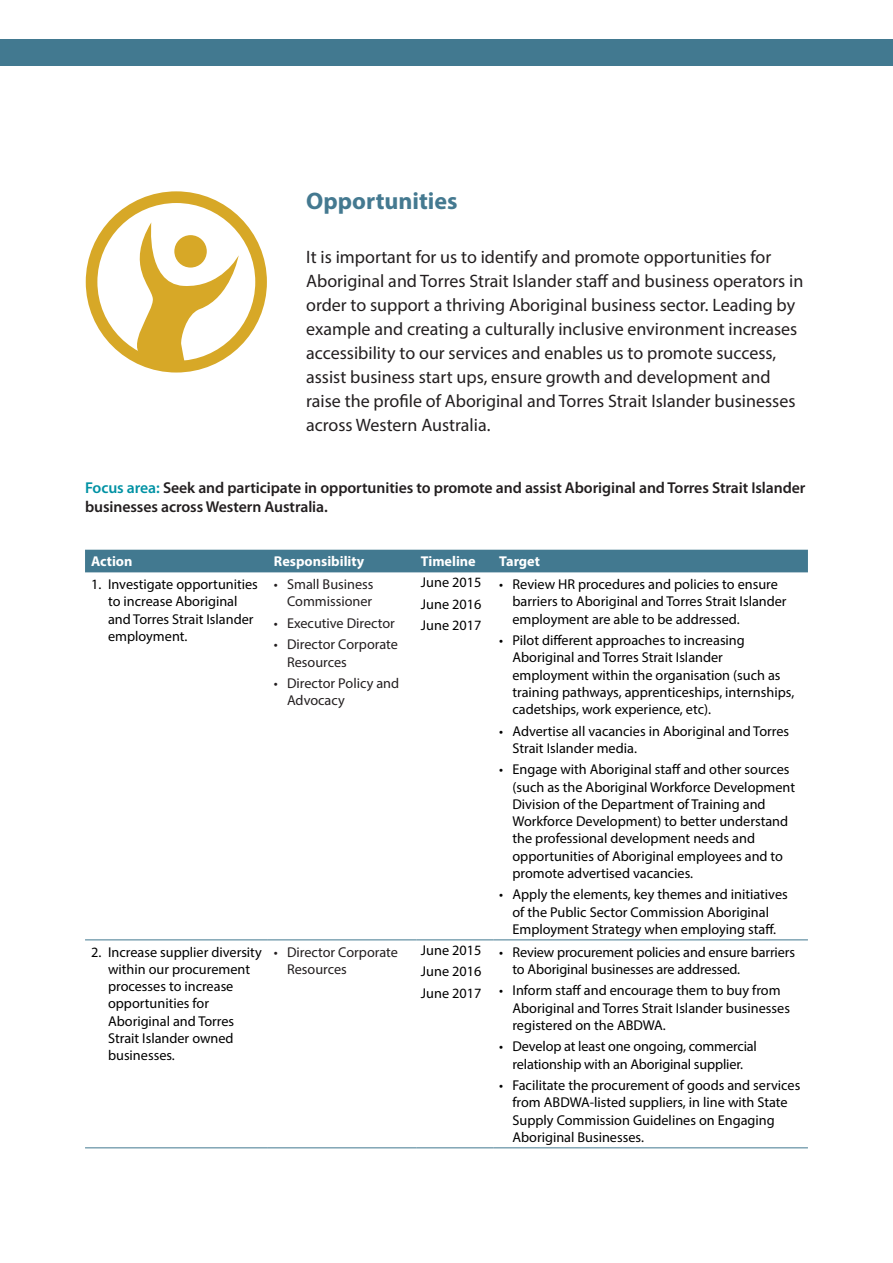
<style>
.page{position:relative;width:893px;height:1263px;background:#fff}
.page>*{position:absolute;margin:0;border:0;box-sizing:border-box;transform-origin:0 0}
.t1{font:700 24px "Myriad Pro";color:#447990}
.t2{font:18px/24px "Myriad Pro";color:#231f20}
.t3{font:600 15.75px/18.8px "Myriad Pro";letter-spacing:-.005em;color:#231f20}
.t4{font:14.25px/17.2px "Myriad Pro";color:#000}
.t5{font:14.25px/17.2px "Myriad Pro";color:#231f20}
.t6{font:700 14.25px "Myriad Pro";color:#fff}
.s1{color:#0092a4}
</style>
<div class="page">
<div style="left:0;top:40px;width:893px;height:26px;background:#427990"></div>
<div style="left:85px;top:550px;width:723px;height:22px;background:#427990"></div>
<hr style="left:85px;top:939px;width:183px;height:1px;background:#427990">
<hr style="left:268px;top:939px;width:149px;height:1px;background:#427990">
<hr style="left:417px;top:939px;width:76px;height:1px;background:#427990">
<hr style="left:493px;top:939px;width:315px;height:1px;background:#427990">
<hr style="left:85px;top:1147px;width:183px;height:1px;background:#427990">
<hr style="left:268px;top:1147px;width:149px;height:1px;background:#427990">
<hr style="left:417px;top:1147px;width:76px;height:1px;background:#427990">
<hr style="left:493px;top:1147px;width:315px;height:1px;background:#427990">
<div style="left:86px;top:191px;width:181px;height:181px;border:12px solid #d7a827;border-radius:50%"></div>
<svg style="left:124px;top:222px;width:115px;height:142px"></svg>
<p class="t1" style="left:306px;top:186px;width:153px">Opportunities</p>
<p class="t2" style="left:306px;top:245px;width:499px">It is important for us to identify and promote opportunities for Aboriginal and Torres Strait Islander staff and business operators in order to support a thriving Aboriginal business sector. Leading by example and creating a culturally inclusive environment increases accessibility to our services and enables us to promote success, assist business start ups, ensure growth and development and raise the profile of Aboriginal and Torres Strait Islander businesses across Western Australia.</p>
<p class="t3" style="left:85px;top:479px;width:722px"><span class="s1">Focus area:</span> Seek and participate in opportunities to promote and assist Aboriginal and Torres Strait Islander businesses across Western Australia.</p>
<p class="t6" style="left:91px;top:552px;width:43px">Action</p>
<p class="t6" style="left:274px;top:552px;width:92px">Responsibility</p>
<p class="t6" style="left:421px;top:552px;width:56px">Timeline</p>
<p class="t6" style="left:499px;top:552px;width:42px">Target</p>
<p class="t4" style="left:108px;top:575px;width:151px;text-indent:-17px">1. Investigate opportunities to increase Aboriginal and Torres Strait Islander employment.</p>
<p class="t5" style="left:274px;top:575px;width:101px;text-align:right">• Small Business<br>Commissioner</p>
<p class="t4" style="left:421px;top:574px;width:62px">June 2015</p>
<p class="t4" style="left:421px;top:595px;width:62px">June 2016</p>
<p class="t4" style="left:421px;top:617px;width:62px">June 2017</p>
<p class="t4" style="left:512px;top:575px;width:276px;text-indent:-13px">• Review HR procedures and policies to ensure barriers to Aboriginal and Torres Strait Islander employment are able to be addressed.</p>
<p class="t4" style="left:512px;top:631px;width:283px;text-indent:-13px">• Pilot different approaches to increasing Aboriginal and Torres Strait Islander employment within the organisation (such as training pathways, apprenticeships, internships, cadetships, work experience, etc).</p>
<p class="t4" style="left:512px;top:722px;width:278px;text-indent:-13px">• Advertise all vacancies in Aboriginal and Torres<br>Strait Islander media.</p>
<p class="t4" style="left:512px;top:761px;width:284px;text-indent:-13px">• Engage with Aboriginal staff and other sources (such as the Aboriginal Workforce Development Division of the Department of Training and Workforce Development) to better understand the professional development needs and opportunities of Aboriginal employees and to promote advertised vacancies.</p>
<p class="t4" style="left:499px;top:886px;width:290px;text-align:center">• Apply the elements, key themes and initiatives of the Public Sector Commission Aboriginal<br>Employment Strategy when employing staff.</p>
<p class="t5" style="left:274px;top:614px;width:123px">• Executive Director</p>
<p class="t5" style="left:287px;top:636px;width:112px;text-indent:-13px">• Director Corporate<br>Resources</p>
<p class="t5" style="left:287px;top:674px;width:114px;text-indent:-13px">• Director Policy and<br>Advocacy</p>
<p class="t4" style="left:108px;top:943px;width:155px;text-indent:-17px">2. Increase supplier diversity within our procurement processes to increase opportunities for<br>Aboriginal and Torres<br>Strait Islander owned businesses.</p>
<p class="t5" style="left:287px;top:943px;width:112px;text-indent:-13px">• Director Corporate<br>Resources</p>
<p class="t4" style="left:421px;top:941px;width:62px">June 2015</p>
<p class="t4" style="left:421px;top:963px;width:62px">June 2016</p>
<p class="t4" style="left:421px;top:984px;width:62px">June 2017</p>
<p class="t4" style="left:512px;top:943px;width:284px;text-indent:-13px">• Review procurement policies and ensure barriers to Aboriginal businesses are addressed.</p>
<p class="t4" style="left:512px;top:982px;width:279px;text-indent:-13px">• Inform staff and encourage them to buy from<br>Aboriginal and Torres Strait Islander businesses registered on the ABDWA.</p>
<p class="t4" style="left:499px;top:1038px;width:259px;text-align:center">• Develop at least one ongoing, commercial relationship with an Aboriginal supplier.</p>
<p class="t4" style="left:512px;top:1076px;width:289px;text-indent:-13px">• Facilitate the procurement of goods and services from ABDWA-listed suppliers, in line with State Supply Commission Guidelines on Engaging Aboriginal Businesses.</p>
</div>
